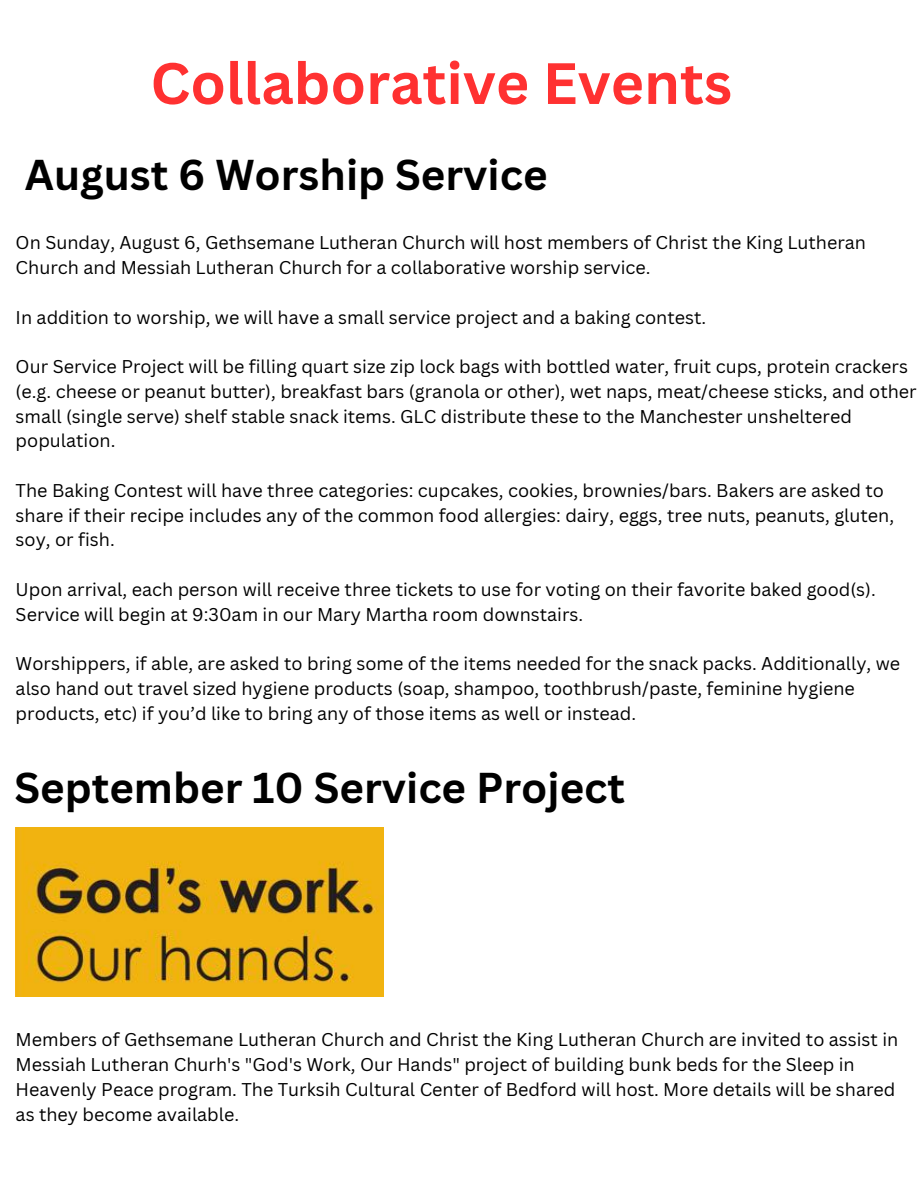
<style>
.page{position:relative;width:918px;height:1188px;background:#fff}
.page>*{position:absolute;margin:0;border:0;box-sizing:border-box;transform-origin:0 0}
.t1{font:700 57px "Canva Sans";color:#ff3131}
.t2{font:700 42px "Canva Sans";color:#000}
.t3{font:18px/24.8px "Canva Sans";color:#000}
</style>
<div class="page">
<img style="left:16px;top:827px;width:368px;height:170px">
<h1 class="t1" style="left:150px;top:43px;width:583px">Collaborative Events</h1>
<h2 class="t2" style="left:25px;top:145px;width:524px">August 6 Worship Service</h2>
<p class="t3" style="left:16px;top:230px;width:852px">On Sunday, August 6, Gethsemane Lutheran Church will host members of Christ the King Lutheran<br>Church and Messiah Lutheran Church for a collaborative worship service.</p>
<p class="t3" style="left:16px;top:304px;width:692px">In addition to worship, we will have a small service project and a baking contest.</p>
<p class="t3" style="left:16px;top:354px;width:903px">Our Service Project will be filling quart size zip lock bags with bottled water, fruit cups, protein crackers (e.g. cheese or peanut butter), breakfast bars (granola or other), wet naps, meat/cheese sticks, and other small (single serve) shelf stable snack items. GLC distribute these to the Manchester unsheltered population.</p>
<p class="t3" style="left:16px;top:477px;width:880px">The Baking Contest will have three categories: cupcakes, cookies, brownies/bars. Bakers are asked to share if their recipe includes any of the common food allergies: dairy, eggs, tree nuts, peanuts, gluten, soy, or fish.</p>
<p class="t3" style="left:16px;top:576px;width:862px">Upon arrival, each person will receive three tickets to use for voting on their favorite baked good(s).<br>Service will begin at 9:30am in our Mary Martha room downstairs.</p>
<p class="t3" style="left:16px;top:651px;width:886px">Worshippers, if able, are asked to bring some of the items needed for the snack packs. Additionally, we also hand out travel sized hygiene products (soap, shampoo, toothbrush/paste, feminine hygiene products, etc) if you’d like to bring any of those items as well or instead.</p>
<h2 class="t2" style="left:14px;top:758px;width:612px">September 10 Service Project</h2>
<p class="t3" style="left:16px;top:1027px;width:884px">Members of Gethsemane Lutheran Church and Christ the King Lutheran Church are invited to assist in Messiah Lutheran Churh's "God's Work, Our Hands" project of building bunk beds for the Sleep in Heavenly Peace program. The Turksih Cultural Center of Bedford will host. More details will be shared as they become available.</p>
</div>
